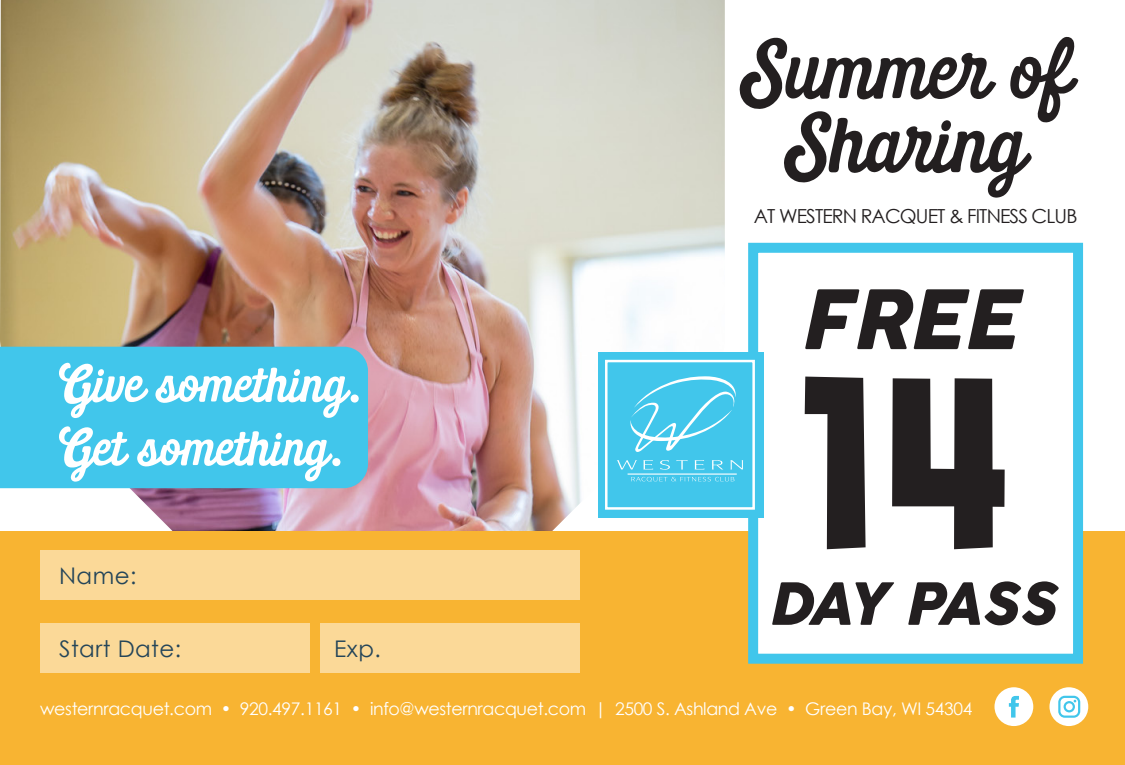
<style>
.page{position:relative;width:1125px;height:765px;background:#fff}
.page>*{position:absolute;margin:0;border:0;box-sizing:border-box;transform-origin:0 0}
.t1{font:244px "Allthe Waytothe Sun";color:#231f20}
.t2{font:84px/73.5px "Daily Grind";color:#231f20;text-align:center}
.t3{font:italic 80.5px "Cocogoose Pro";color:#231f20}
.t4{font:italic 57.25px "Cocogoose Pro";letter-spacing:-.08em;color:#231f20}
.t5{font:53px/63.5px "Daily Grind";color:#fff}
.t6{font:23px "Century Gothic";letter-spacing:.02em;color:#244559}
.t7{font:19.25px "Century Gothic";letter-spacing:-.045em;color:#231f20}
.t8{font:17.5px "Century Gothic";letter-spacing:-.02em;color:#fff}
.s1{font-family:"Century Gothic";font-weight:700}
</style>
<div class="page">
<img style="left:0;top:0;width:725px;height:531px">
<div style="left:0;top:531px;width:1125px;height:234px;background:#f8b432"></div>
<div style="left:1049px;top:687px;width:39px;height:39px;background:#fff;border-radius:50%"></div>
<svg style="left:1058px;top:696px;width:22px;height:22px"></svg>
<div style="left:995px;top:687px;width:38px;height:39px;background:#fff;border-radius:50%"></div>
<svg style="left:1009px;top:696px;width:10px;height:22px"></svg>
<div style="left:40px;top:550px;width:540px;height:50px;background:#fbd998"></div>
<div style="left:40px;top:623px;width:270px;height:50px;background:#fbd998"></div>
<div style="left:320px;top:623px;width:260px;height:50px;background:#fbd998"></div>
<div style="left:748px;top:243px;width:335px;height:421px;background:#fff;border:10px solid #41c6eb"></div>
<div style="left:598px;top:352px;width:165px;height:166px;background:#41c6eb"></div>
<svg style="left:630px;top:376px;width:106px;height:76px"></svg>
<hr style="left:628px;top:474px;width:109px;height:1px;background:#fff">
<svg style="left:631px;top:477px;width:103px;height:4px"></svg>
<svg style="left:617px;top:460px;width:20px;height:9px"></svg>
<svg style="left:643px;top:460px;width:10px;height:9px"></svg>
<svg style="left:660px;top:460px;width:10px;height:10px"></svg>
<svg style="left:676px;top:460px;width:12px;height:9px"></svg>
<svg style="left:694px;top:460px;width:10px;height:9px"></svg>
<svg style="left:712px;top:460px;width:11px;height:9px"></svg>
<svg style="left:730px;top:460px;width:13px;height:9px"></svg>
<div style="left:605px;top:360px;width:150px;height:150px;border:2px solid #fff"></div>
<div style="left:0;top:347px;width:368px;height:141px;background:#41c6eb"></div>
<h3 class="t5" style="left:59px;top:358px;width:305px">Give something<span class="s1">.<br></span>Get something<span class="s1">.</span></h3>
<h3 class="t6" style="left:59px;top:560px;width:79px">Name:</h3>
<h3 class="t6" style="left:59px;top:633px;width:123px">Start Date:</h3>
<h3 class="t6" style="left:334px;top:633px;width:48px">Exp.</h3>
<h2 class="t2" style="left:744px;top:42px;width:328px">Summer of<br>Sharing</h2>
<p class="t7" style="left:754px;top:202px;width:325px">AT WESTERN RACQUET &amp; FITNESS CLUB</p>
<h3 class="t3" style="left:798px;top:265px;width:219px">FREE</h3>
<h1 class="t1" style="left:806px;top:355px;width:212px">14</h1>
<h3 class="t4" style="left:768px;top:565px;width:288px">DAY PASS</h3>
<p class="t8" style="left:40px;top:696px;width:934px">westernracquet.com • 920.497.1161 • info@westernracquet.com | 2500 S. Ashland Ave • Green Bay, WI 54304</p>
</div>
